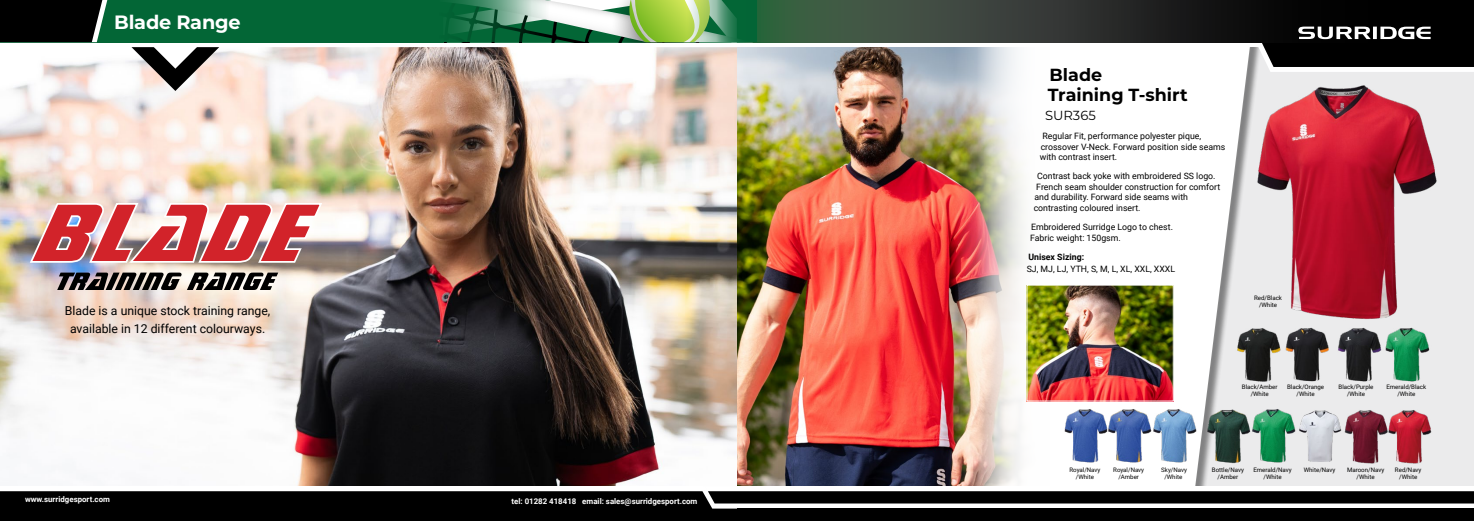
<style>
.page{position:relative;width:1474px;height:521px;background:#fff}
.page>*{position:absolute;margin:0;border:0;box-sizing:border-box;transform-origin:0 0}
.t1{font:700 19.25px "Montserrat";letter-spacing:-.01em;color:#fff}
.t2{font:700 17.5px/19.2px "Montserrat";color:#000}
.t3{font:13.12px "Montserrat";color:#000}
.t4{font:12.25px/17.5px "Roboto";color:#000;text-align:center}
.t5{font:8.75px/10.5px "Roboto";color:#000}
.t6{font:700 8.75px "Roboto";color:#000}
.t7{font:700 7.88px "Roboto";color:#fff}
.t8{font:6.12px/7px "Roboto";color:#000;text-align:center}
</style>
<div class="page">
<img style="left:0;top:47px;width:947px;height:439px">
<svg style="left:131px;top:42px;width:88px;height:49px"></svg>
<svg style="left:28px;top:202px;width:295px;height:62px"></svg>
<svg style="left:57px;top:273px;width:124px;height:17px;background:#4c4746"></svg>
<svg style="left:187px;top:273px;width:91px;height:17px"></svg>
<div style="left:1262px;top:74px;width:211px;height:412px;background:#ebebec"></div>
<svg style="left:947px;top:47px;width:304px;height:439px"></svg>
<img style="left:953px;top:47px;width:98px;height:439px">
<img style="left:1253px;top:76px;width:187px;height:252px">
<img style="left:1235px;top:325px;width:196px;height:58px">
<img style="left:1063px;top:407px;width:133px;height:61px">
<img style="left:1207px;top:407px;width:224px;height:61px">
<img style="left:1028px;top:287px;width:143px;height:112px">
<svg style="left:0;top:491px;width:1473px;height:30px;background:#161616"></svg>
<div style="left:0;top:0;width:737px;height:42px;background:#036636"></div>
<svg style="left:737px;top:42px;width:506px;height:1px"></svg>
<svg style="left:758px;top:0;width:715px;height:42px;background:#29332b"></svg>
<svg style="left:0;top:0;width:107px;height:42px;background:#0b100e"></svg>
<svg style="left:1243px;top:18px;width:230px;height:56px;background:#3a3a3a"></svg>
<svg style="left:1372px;top:27px;width:4px;height:12px"></svg>
<svg style="left:548px;top:0;width:210px;height:42px;background:#9ec083"></svg>
<svg style="left:450px;top:0;width:98px;height:42px"></svg>
<svg style="left:687px;top:0;width:69px;height:42px;background:#589a65"></svg>
<h1 class="t1" style="left:114px;top:8px;width:128px">Blade Range</h1>
<h3 class="t4" style="left:65px;top:302px;width:207px">Blade is a unique stock training range, available in 12 different colourways.</h3>
<p class="t7" style="left:25px;top:494px;width:86px">www.surridgesport.com</p>
<p class="t7" style="left:511px;top:496px;width:187px">tel: 01282 418418 email: sales@surridgesport.com</p>
<h2 class="t2" style="left:1047px;top:65px;width:141px">Blade<br>Training T-shirt</h2>
<h3 class="t3" style="left:1045px;top:106px;width:52px">SUR365</h3>
<p class="t5" style="left:1039px;top:130px;width:187px;text-indent:3px">Regular Fit, performance polyester pique, crossover V-Neck. Forward position side seams with contrast insert.</p>
<p class="t5" style="left:1037px;top:171px;width:180px">Contrast back yoke with embroidered SS logo.</p>
<p class="t5" style="left:1036px;top:181px;width:185px">French seam shoulder construction for comfort</p>
<p class="t5" style="left:1034px;top:192px;width:155px">and durability. Forward side seams with</p>
<p class="t5" style="left:1033px;top:202px;width:108px">contrasting coloured insert.</p>
<p class="t5" style="left:1030px;top:221px;width:144px">Embroidered Surridge Logo to chest.<br>Fabric weight: 150gsm.</p>
<p class="t6" style="left:1028px;top:251px;width:57px">Unisex Sizing:</p>
<p class="t5" style="left:1026px;top:263px;width:150px">SJ, MJ, LJ, YTH, S, M, L, XL, XXL, XXXL</p>
<p class="t8" style="left:1253px;top:294px;width:29px">Red/Black /White</p>
<p class="t8" style="left:1241px;top:383px;width:37px">Black/Amber /White</p>
<p class="t8" style="left:1287px;top:383px;width:39px">Black/Orange /White</p>
<p class="t8" style="left:1338px;top:383px;width:36px">Black/Purple /White</p>
<p class="t8" style="left:1386px;top:383px;width:41px">Emerald/Black /White</p>
<p class="t8" style="left:1211px;top:466px;width:34px">Bottle/Navy /Amber</p>
<p class="t8" style="left:1253px;top:466px;width:40px">Emerald/Navy /White</p>
<p class="t8" style="left:1303px;top:466px;width:33px">White/Navy</p>
<p class="t8" style="left:1069px;top:466px;width:32px">Royal/Navy /White</p>
<p class="t8" style="left:1113px;top:466px;width:32px">Royal/Navy /Amber</p>
<p class="t8" style="left:1394px;top:466px;width:28px">Red/Navy /White</p>
<p class="t8" style="left:1161px;top:466px;width:27px">Sky/Navy /White</p>
<p class="t8" style="left:1347px;top:466px;width:39px">Maroon/Navy /White</p>
</div>
